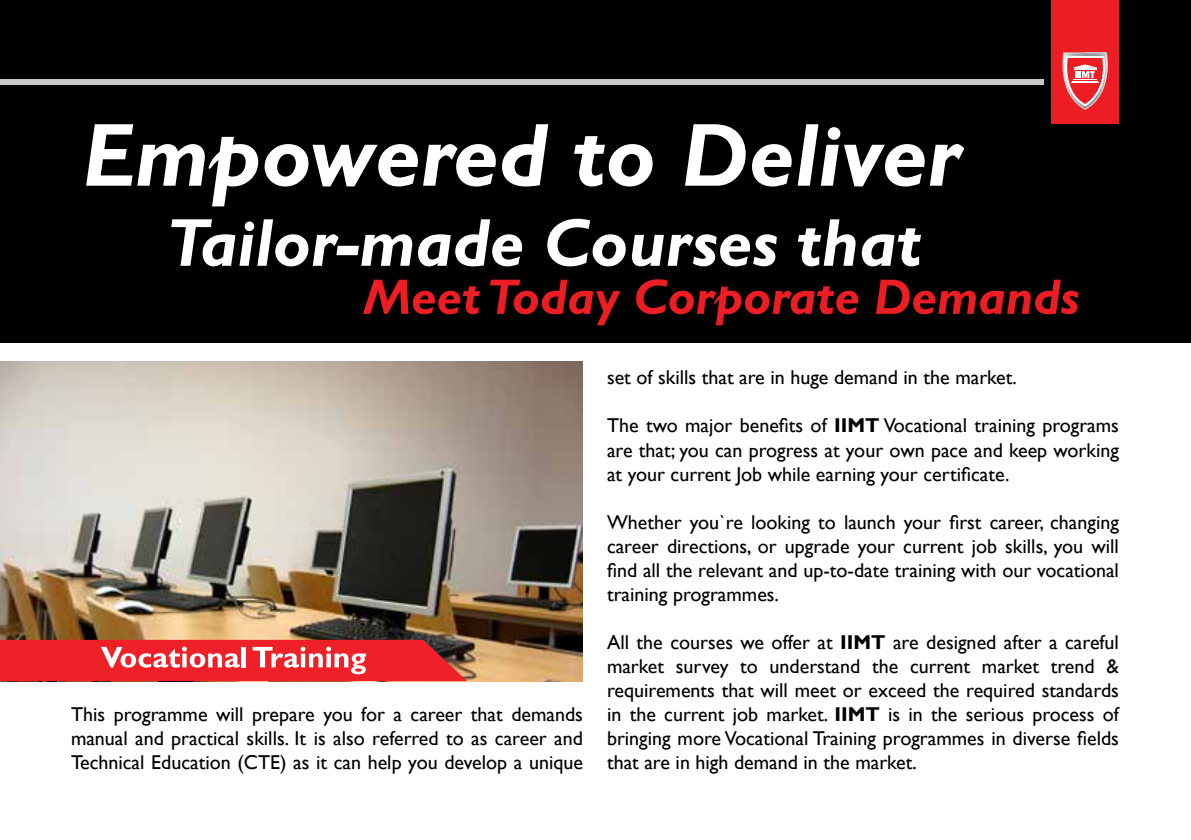
<style>
.page{position:relative;width:1191px;height:840px;background:#fff}
.page>*{position:absolute;margin:0;border:0;box-sizing:border-box;transform-origin:0 0}
.t1{font:italic 700 90px "Gill Sans";color:#fff}
.t2{font:italic 700 68px "Gill Sans";color:#fff}
.t3{font:italic 700 50px "Gill Sans";color:#ed1d24}
.t4{font:20px/24px "Gill Sans";color:#000;text-align:justify}
.s1{font-weight:700}
</style>
<div class="page">
<img style="left:0;top:361px;width:582px;height:319px">
<svg style="left:0;top:639px;width:467px;height:41px;background:#e53e41"></svg>
<div style="left:0;top:0;width:1191px;height:342px;background:#000"></div>
<div style="left:0;top:79px;width:1043px;height:6px;background:#c7c8cb"></div>
<div style="left:1051px;top:0;width:68px;height:123px;background:#ed1d24"></div>
<svg style="left:1062px;top:52px;width:46px;height:58px"></svg>
<h1 class="t1" style="left:82px;top:103px;width:879px">Empowered to Deliver</h1>
<h2 class="t2" style="left:167px;top:203px;width:756px">Tailor-made Courses that</h2>
<h3 class="t3" style="left:364px;top:268px;width:717px">Meet Today Corporate Demands</h3>
<p class="t4" style="left:71px;top:702px;width:513px">This programme will prepare you for a career that demands manual and practical skills. It is also referred to as career and Technical Education (CTE) as it can help you develop a unique</p>
<p class="t4" style="left:607px;top:366px;width:411px">set of skills that are in huge demand in the market.</p>
<p class="t4" style="left:607px;top:414px;width:513px">The two major benefits of <span class="s1">IIMT</span> Vocational training programs are that; you can progress at your own pace and keep working at your current Job while earning your certificate.</p>
<p class="t4" style="left:607px;top:510px;width:513px">Whether you`re looking to launch your first career, changing career directions, or upgrade your current job skills, you will find all the relevant and up-to-date training with our vocational training programmes.</p>
<p class="t4" style="left:607px;top:630px;width:513px">All the courses we offer at <span class="s1">IIMT</span> are designed after a careful market survey to understand the current market trend &amp; requirements that will meet or exceed the required standards in the current job market. <span class="s1">IIMT</span> is in the serious process of bringing more Vocational Training programmes in diverse fields that are in high demand in the market.</p>
</div>
